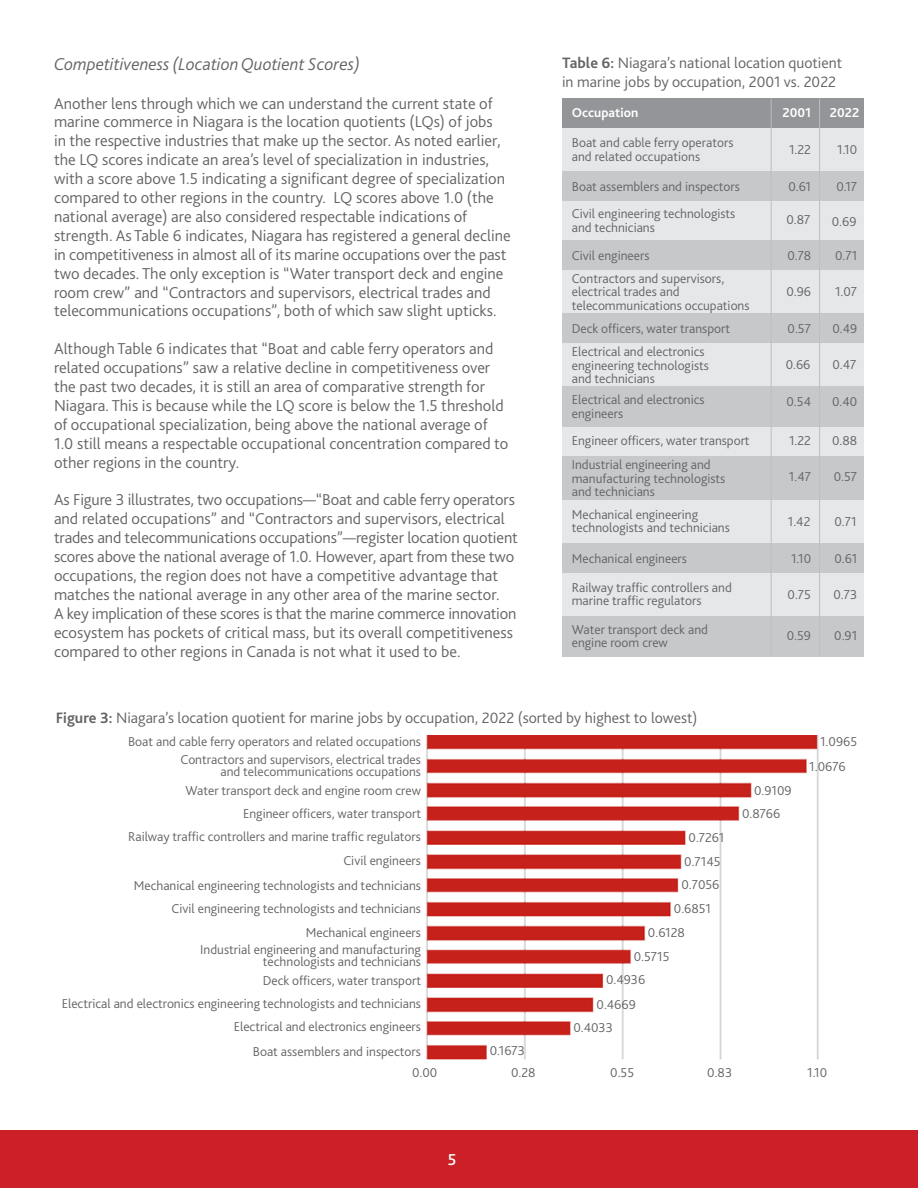
<style>
.page{position:relative;width:918px;height:1188px;background:#fff}
.page>*{position:absolute;margin:0;border:0;box-sizing:border-box;transform-origin:0 0}
.t1{font:italic 300 18px "Bliss 2";color:#636466}
.t2{font:300 16.5px/18.9px "Bliss 2";color:#636466}
.t3{font:500 16.5px "Bliss 2";color:#fff}
.t4{font:300 15.75px/18.6px "Bliss 2";color:#636466}
.t5{font:300 13.5px/13.5px "Bliss 2";color:#636466}
.t6{font:700 13.5px "Bliss 2";color:#fff}
.s1{font-weight:700}
</style>
<div class="page">
<div style="left:0;top:1130px;width:918px;height:58px;background:#cb2027"></div>
<div style="left:562px;top:99px;width:302px;height:29px;background:#939598"></div>
<div style="left:562px;top:128px;width:302px;height:44px;background:#e6e7e8"></div>
<div style="left:562px;top:573px;width:302px;height:43px;background:#e6e7e8"></div>
<div style="left:562px;top:270px;width:302px;height:44px;background:#e6e7e8"></div>
<div style="left:562px;top:427px;width:302px;height:29px;background:#e6e7e8"></div>
<div style="left:562px;top:201px;width:302px;height:40px;background:#e6e7e8"></div>
<div style="left:562px;top:343px;width:302px;height:44px;background:#e6e7e8"></div>
<div style="left:562px;top:500px;width:302px;height:44px;background:#e6e7e8"></div>
<div style="left:562px;top:172px;width:302px;height:29px;background:#c7c8ca"></div>
<div style="left:562px;top:616px;width:302px;height:41px;background:#c7c8ca"></div>
<div style="left:562px;top:314px;width:302px;height:29px;background:#c7c8ca"></div>
<div style="left:562px;top:456px;width:302px;height:44px;background:#c7c8ca"></div>
<div style="left:562px;top:241px;width:302px;height:29px;background:#c7c8ca"></div>
<div style="left:562px;top:387px;width:302px;height:40px;background:#c7c8ca"></div>
<div style="left:562px;top:544px;width:302px;height:29px;background:#c7c8ca"></div>
<hr style="left:771px;top:99px;width:1px;height:558px;background:#bcbec0">
<hr style="left:819px;top:99px;width:1px;height:558px;background:#bcbec0">
<img style="left:426px;top:736px;width:393px;height:324px">
<p class="t1" style="left:54px;top:53px;width:307px">Competitiveness (Location Quotient Scores)</p>
<p class="t2" style="left:54px;top:93px;width:458px">Another lens through which we can understand the current state of marine commerce in Niagara is the location quotients (LQs) of jobs<br>in the respective industries that make up the sector. As noted earlier, the LQ scores indicate an area’s level of specialization in industries, with a score above 1.5 indicating a significant degree of specialization compared to other regions in the country. LQ scores above 1.0 (the national average) are also considered respectable indications of strength. As Table 6 indicates, Niagara has registered a general decline in competitiveness in almost all of its marine occupations over the past two decades. The only exception is “Water transport deck and engine room crew” and “Contractors and supervisors, electrical trades and telecommunications occupations”, both of which saw slight upticks.</p>
<p class="t2" style="left:54px;top:339px;width:456px">Although Table 6 indicates that “Boat and cable ferry operators and related occupations” saw a relative decline in competitiveness over the past two decades, it is still an area of comparative strength for Niagara. This is because while the LQ score is below the 1.5 threshold of occupational specialization, being above the national average of 1.0 still means a respectable occupational concentration compared to other regions in the country.</p>
<p class="t2" style="left:54px;top:490px;width:465px">As Figure 3 illustrates, two occupations—“Boat and cable ferry operators and related occupations” and “Contractors and supervisors, electrical trades and telecommunications occupations”—register location quotient scores above the national average of 1.0. However, apart from these two occupations, the region does not have a competitive advantage that matches the national average in any other area of the marine sector.<br>A key implication of these scores is that the marine commerce innovation ecosystem has pockets of critical mass, but its overall competitiveness compared to other regions in Canada is not what it used to be.</p>
<p class="t4" style="left:562px;top:53px;width:282px"><span class="s1">Table 6:</span> Niagara’s national location quotient in marine jobs by occupation, 2001 vs. 2022</p>
<p class="t6" style="left:830px;top:104px;width:31px">2022</p>
<p class="t5" style="left:837px;top:143px;width:22px">1.10</p>
<p class="t6" style="left:572px;top:104px;width:68px">Occupation</p>
<p class="t5" style="left:572px;top:136px;width:163px">Boat and cable ferry operators and related occupations</p>
<p class="t6" style="left:782px;top:104px;width:30px">2001</p>
<p class="t5" style="left:789px;top:143px;width:24px">1.22</p>
<p class="t5" style="left:572px;top:179px;width:170px">Boat assemblers and inspectors</p>
<p class="t5" style="left:572px;top:207px;width:165px">Civil engineering technologists and technicians</p>
<p class="t5" style="left:572px;top:248px;width:79px">Civil engineers</p>
<p class="t5" style="left:572px;top:271px;width:179px">Contractors and supervisors, electrical trades and telecommunications occupations</p>
<p class="t5" style="left:572px;top:321px;width:160px">Deck officers, water transport</p>
<p class="t5" style="left:572px;top:345px;width:139px">Electrical and electronics engineering technologists and technicians</p>
<p class="t5" style="left:572px;top:393px;width:134px">Electrical and electronics engineers</p>
<p class="t5" style="left:572px;top:433px;width:179px">Engineer officers, water transport</p>
<p class="t5" style="left:572px;top:458px;width:155px">Industrial engineering and manufacturing technologists and technicians</p>
<p class="t5" style="left:572px;top:507px;width:160px">Mechanical engineering technologists and technicians</p>
<p class="t5" style="left:572px;top:551px;width:117px">Mechanical engineers</p>
<p class="t5" style="left:572px;top:580px;width:162px">Railway traffic controllers and marine traffic regulators</p>
<p class="t5" style="left:572px;top:622px;width:138px">Water transport deck and engine room crew</p>
<p class="t5" style="left:788px;top:179px;width:24px">0.61</p>
<p class="t5" style="left:836px;top:179px;width:22px">0.17</p>
<p class="t5" style="left:786px;top:213px;width:26px">0.87</p>
<p class="t5" style="left:832px;top:214px;width:26px">0.69</p>
<p class="t5" style="left:787px;top:248px;width:25px">0.78</p>
<p class="t5" style="left:835px;top:248px;width:24px">0.71</p>
<p class="t5" style="left:786px;top:285px;width:26px">0.96</p>
<p class="t5" style="left:835px;top:285px;width:24px">1.07</p>
<p class="t5" style="left:788px;top:321px;width:25px">0.57</p>
<p class="t5" style="left:832px;top:321px;width:26px">0.49</p>
<p class="t5" style="left:786px;top:357px;width:26px">0.66</p>
<p class="t5" style="left:833px;top:357px;width:26px">0.47</p>
<p class="t5" style="left:787px;top:394px;width:26px">0.54</p>
<p class="t5" style="left:832px;top:394px;width:27px">0.40</p>
<p class="t5" style="left:789px;top:433px;width:24px">1.22</p>
<p class="t5" style="left:832px;top:433px;width:27px">0.88</p>
<p class="t5" style="left:789px;top:469px;width:24px">1.47</p>
<p class="t5" style="left:834px;top:469px;width:25px">0.57</p>
<p class="t5" style="left:788px;top:514px;width:24px">1.42</p>
<p class="t5" style="left:834px;top:514px;width:24px">0.71</p>
<p class="t5" style="left:791px;top:551px;width:22px">1.10</p>
<p class="t5" style="left:835px;top:551px;width:24px">0.61</p>
<p class="t5" style="left:788px;top:587px;width:25px">0.75</p>
<p class="t5" style="left:833px;top:587px;width:25px">0.73</p>
<p class="t5" style="left:787px;top:628px;width:26px">0.59</p>
<p class="t5" style="left:834px;top:628px;width:25px">0.91</p>
<p class="t4" style="left:56px;top:708px;width:643px"><span class="s1">Figure 3:</span> Niagara’s location quotient for marine jobs by occupation, 2022 (sorted by highest to lowest)</p>
<p class="t5" style="left:128px;top:732px;width:294px;line-height:18.1px;text-align:right">Boat and cable ferry operators and related occupations<br>Contractors and supervisors, electrical trades</p>
<p class="t5" style="left:186px;top:762px;width:237px;line-height:18.9px;text-align:right">and telecommunications occupations<br>Water transport deck and engine room crew</p>
<p class="t5" style="left:128px;top:801px;width:294px;line-height:23.9px;text-align:right">Engineer officers, water transport<br>Railway traffic controllers and marine traffic regulators Civil engineers<br>Mechanical engineering technologists and technicians Civil engineering technologists and technicians Mechanical engineers</p>
<p class="t5" style="left:200px;top:943px;width:222px;line-height:12px;text-align:right">Industrial engineering and manufacturing technologists and technicians</p>
<p class="t5" style="left:62px;top:968px;width:361px;line-height:23.2px;text-align:right">Deck officers, water transport<br>Electrical and electronics engineering technologists and technicians<br>Electrical and electronics engineers</p>
<p class="t5" style="left:253px;top:1044px;width:170px">Boat assemblers and inspectors</p>
<p class="t5" style="left:684px;top:825px;width:42px;line-height:24.2px;text-align:center">0.7261<br>0.7145</p>
<p class="t5" style="left:681px;top:877px;width:40px">0.7056</p>
<p class="t5" style="left:674px;top:901px;width:39px">0.6851</p>
<p class="t5" style="left:648px;top:925px;width:38px">0.6128</p>
<p class="t5" style="left:634px;top:949px;width:37px">0.5715</p>
<p class="t5" style="left:606px;top:973px;width:41px">0.4936</p>
<p class="t5" style="left:573px;top:993px;width:64px;line-height:22.8px;text-indent:23px">0.4669<br>0.4033</p>
<p class="t5" style="left:490px;top:1044px;width:37px">0.1673</p>
<p class="t5" style="left:742px;top:779px;width:51px;line-height:23.1px;text-indent:12px">0.9109<br>0.8766</p>
<p class="t5" style="left:809px;top:729px;width:49px;line-height:24.8px;text-indent:11px">1.0965<br>1.0676</p>
<p class="t5" style="left:412px;top:1066px;width:27px">0.00</p>
<p class="t5" style="left:511px;top:1066px;width:26px">0.28</p>
<p class="t5" style="left:610px;top:1066px;width:26px">0.55</p>
<p class="t5" style="left:707px;top:1066px;width:26px">0.83</p>
<p class="t5" style="left:807px;top:1066px;width:22px">1.10</p>
<p class="t3" style="left:448px;top:1149px;width:10px">5</p>
</div>
